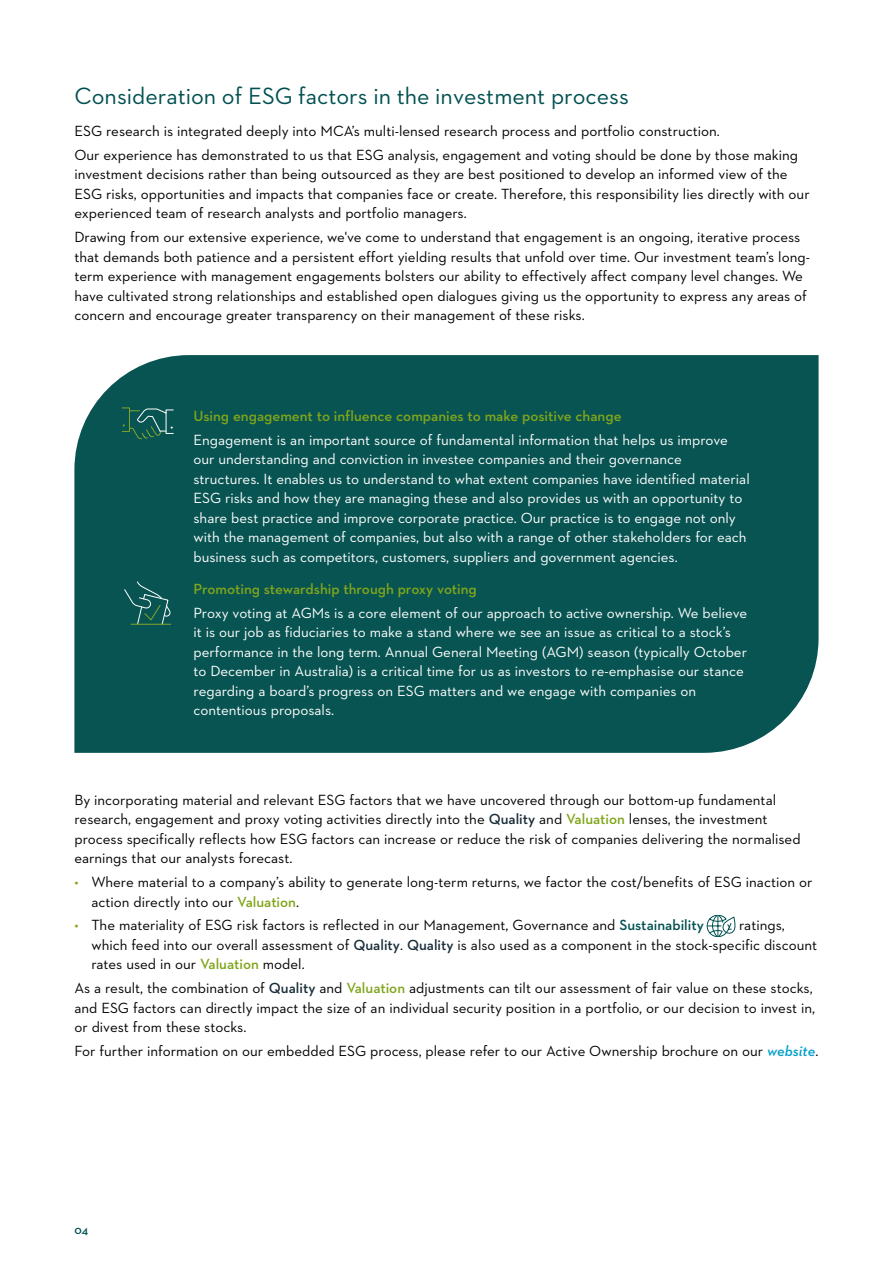
<style>
.page{position:relative;width:893px;height:1263px;background:#fff}
.page>*{position:absolute;margin:0;border:0;box-sizing:border-box;transform-origin:0 0}
.t1{font:24px "Neutraface 2 Text";color:#005051}
.t2{font:15px/19.5px "Neutraface 2 Text";color:#000}
.t3{font:15px/19.5px "Neutraface 2 Text";color:#fff}
.t4{font:600 15px "Neutraface 2 Text";color:#80a51b}
.t5{font:600 12px "Neutraface 2 Text";color:#005051}
.s1{font-weight:600;color:#192d38}
.s2{font-weight:600;color:#80a51b}
.s3{color:#80a51b}
.s4{font-weight:600;color:#005051}
.s5{font-weight:600;font-style:italic;color:#009fc9}
</style>
<div class="page">
<div style="left:74px;top:355px;width:745px;height:398px;background:#085452"></div>
<svg style="left:122px;top:407px;width:52px;height:32px;background:#21655b"></svg>
<svg style="left:124px;top:581px;width:47px;height:44px;background:#1f645e"></svg>
<svg style="left:707px;top:915px;width:28px;height:22px"></svg>
<h1 class="t1" style="left:74px;top:81px;width:556px">Consideration of ESG factors in the investment process</h1>
<p class="t2" style="left:74px;top:119px;width:725px;line-height:23.7px">ESG research is integrated deeply into MCA’s multi-lensed research process and portfolio construction.<br>Our experience has demonstrated to us that ESG analysis, engagement and voting should be done by those making</p>
<p class="t2" style="left:74px;top:164px;width:737px">investment decisions rather than being outsourced as they are best positioned to develop an informed view of the<br>ESG risks, opportunities and impacts that companies face or create. Therefore, this responsibility lies directly with our experienced team of research analysts and portfolio managers.</p>
<p class="t2" style="left:74px;top:227px;width:737px">Drawing from our extensive experience, we've come to understand that engagement is an ongoing, iterative process that demands both patience and a persistent effort yielding results that unfold over time. Our investment team’s long&shy;term experience with management engagements bolsters our ability to effectively affect company level changes. We have cultivated strong relationships and established open dialogues giving us the opportunity to express any areas of concern and encourage greater transparency on their management of these risks.</p>
<p class="t4" style="left:193px;top:406px;width:430px">Using engagement to influence companies to make positive change</p>
<p class="t3" style="left:193px;top:430px;width:558px">Engagement is an important source of fundamental information that helps us improve our understanding and conviction in investee companies and their governance structures. It enables us to understand to what extent companies have identified material ESG risks and how they are managing these and also provides us with an opportunity to share best practice and improve corporate practice. Our practice is to engage not only with the management of companies, but also with a range of other stakeholders for each business such as competitors, customers, suppliers and government agencies.</p>
<p class="t4" style="left:193px;top:579px;width:285px">Promoting stewardship through proxy voting</p>
<p class="t3" style="left:193px;top:603px;width:555px">Proxy voting at AGMs is a core element of our approach to active ownership. We believe it is our job as fiduciaries to make a stand where we see an issue as critical to a stock’s performance in the long term. Annual General Meeting (AGM) season (typically October to December in Australia) is a critical time for us as investors to re-emphasise our stance regarding a board’s progress on ESG matters and we engage with companies on contentious proposals.</p>
<p class="t2" style="left:74px;top:790px;width:728px">By incorporating material and relevant ESG factors that we have uncovered through our bottom-up fundamental research, engagement and proxy voting activities directly into the <span class="s1">Quality</span> and <span class="s2">Valuation</span> lenses, the investment process specifically reflects how ESG factors can increase or reduce the risk of companies delivering the normalised earnings that our analysts forecast.</p>
<p class="t2" style="left:91px;top:872px;width:722px;text-indent:-17px"><span class="s3">•</span> Where material to a company’s ability to generate long-term returns, we factor the cost/benefits of ESG inaction or action directly into our <span class="s2">Valuation</span>.</p>
<p class="t2" style="left:74px;top:915px;width:631px"><span class="s3">•</span> The materiality of ESG risk factors is reflected in our Management, Governance and <span class="s4">Sustainability</span></p>
<p class="t2" style="left:91px;top:915px;width:727px;text-indent:648px">ratings, which feed into our overall assessment of <span class="s1">Quality</span>. <span class="s1">Quality</span> is also used as a component in the stock-specific discount rates used in our <span class="s2">Valuation</span> model.</p>
<p class="t2" style="left:74px;top:978px;width:742px">As a result, the combination of <span class="s1">Quality</span> and <span class="s2">Valuation</span> adjustments can tilt our assessment of fair value on these stocks, and ESG factors can directly impact the size of an individual security position in a portfolio, or our decision to invest in, or divest from these stocks.</p>
<p class="t2" style="left:74px;top:1041px;width:746px">For further information on our embedded ESG process, please refer to our Active Ownership brochure on our <span class="s5">website</span>.</p>
<p class="t5" style="left:74px;top:1222px;width:15px">04</p>
</div>
